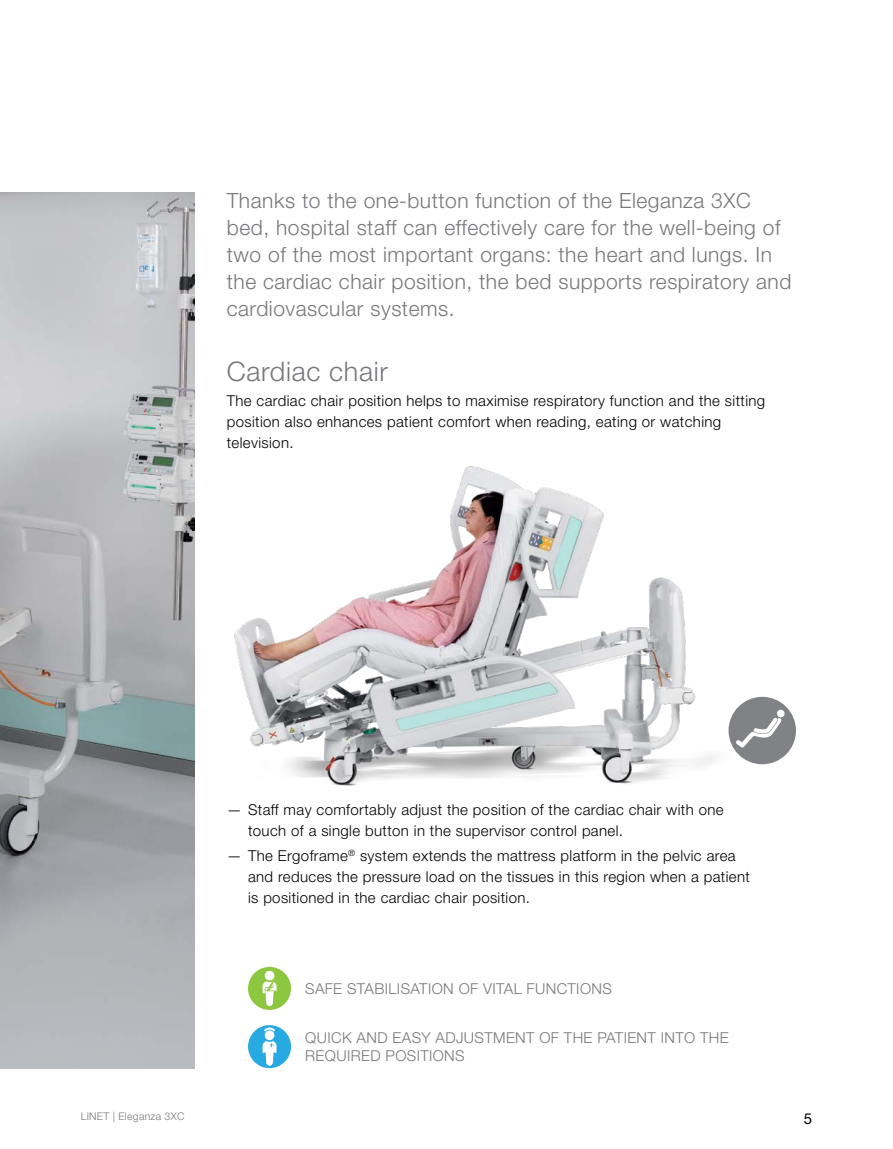
<style>
.page{position:relative;width:893px;height:1149px;background:#fff}
.page>*{position:absolute;margin:0;border:0;box-sizing:border-box;transform-origin:0 0}
._001_bullet{font:300 27px "Helvetica Neue LT Pro";letter-spacing:.025em;color:#77787b}
._001_bullet-2{font:300 21px/27px "Helvetica Neue LT Pro";letter-spacing:.025em;color:#77787b}
._001_bullet-3{font:300 15px/21px "Helvetica Neue LT Pro";letter-spacing:.025em;color:#000}
._001_bullet-4{font:300 15px/18px "Helvetica Neue LT Pro";letter-spacing:.025em;color:#77787b}
.t1{font:15px "Helvetica Neue LT Pro";color:#000}
.t2{font:300 10.5px "Helvetica Neue LT Pro";letter-spacing:.025em;color:#77787b}
</style>
<div class="page">
<img style="left:0;top:193px;width:195px;height:874px">
<img style="left:234px;top:466px;width:530px;height:320px">
<div style="left:248px;top:1024px;width:43px;height:43px;background:#27aae1;border-radius:50%"></div>
<div style="left:265px;top:1030px;width:9px;height:9px;background:#fff;border-radius:50%"></div>
<svg style="left:264px;top:1027px;width:11px;height:4px"></svg>
<svg style="left:263px;top:1040px;width:13px;height:25px"></svg>
<div style="left:248px;top:966px;width:43px;height:43px;background:#8dc63f;border-radius:50%"></div>
<div style="left:265px;top:970px;width:9px;height:10px;background:#fff;border-radius:50%"></div>
<svg style="left:263px;top:981px;width:13px;height:24px"></svg>
<svg style="left:729px;top:696px;width:67px;height:68px"></svg>
<p class="_001_bullet-2" style="left:227px;top:186px;width:566px">Thanks to the one-button function of the Eleganza 3XC bed, hospital staff can effectively care for the well-being of two of the most important organs: the heart and lungs. In the cardiac chair position, the bed supports respiratory and cardiovascular systems.</p>
<p class="_001_bullet" style="left:227px;top:355px;width:163px">Cardiac chair</p>
<p class="_001_bullet-3" style="left:227px;top:390px;width:540px">The cardiac chair position helps to maximise respiratory function and the sitting position also enhances patient comfort when reading, eating or watching television.</p>
<p class="_001_bullet-3" style="left:248px;top:798px;width:477px;text-indent:-21px">— Staff may comfortably adjust the position of the cardiac chair with one touch of a single button in the supervisor control panel.</p>
<p class="_001_bullet-3" style="left:248px;top:844px;width:503px;text-indent:-21px">— The Ergoframe<sup>®</sup> system extends the mattress platform in the pelvic area and reduces the pressure load on the tissues in this region when a patient is positioned in the cardiac chair position.</p>
<p class="_001_bullet-4" style="left:305px;top:978px;width:308px">SAFE STABILISATION OF VITAL FUNCTIONS</p>
<p class="_001_bullet-4" style="left:305px;top:1027px;width:425px">QUICK AND EASY ADJUSTMENT OF THE PATIENT INTO THE<br>REQUIRED POSITIONS</p>
<p class="t2" style="left:81px;top:1109px;width:105px">LINET | Eleganza 3XC</p>
<p class="t1" style="left:804px;top:1108px;width:10px">5</p>
</div>
